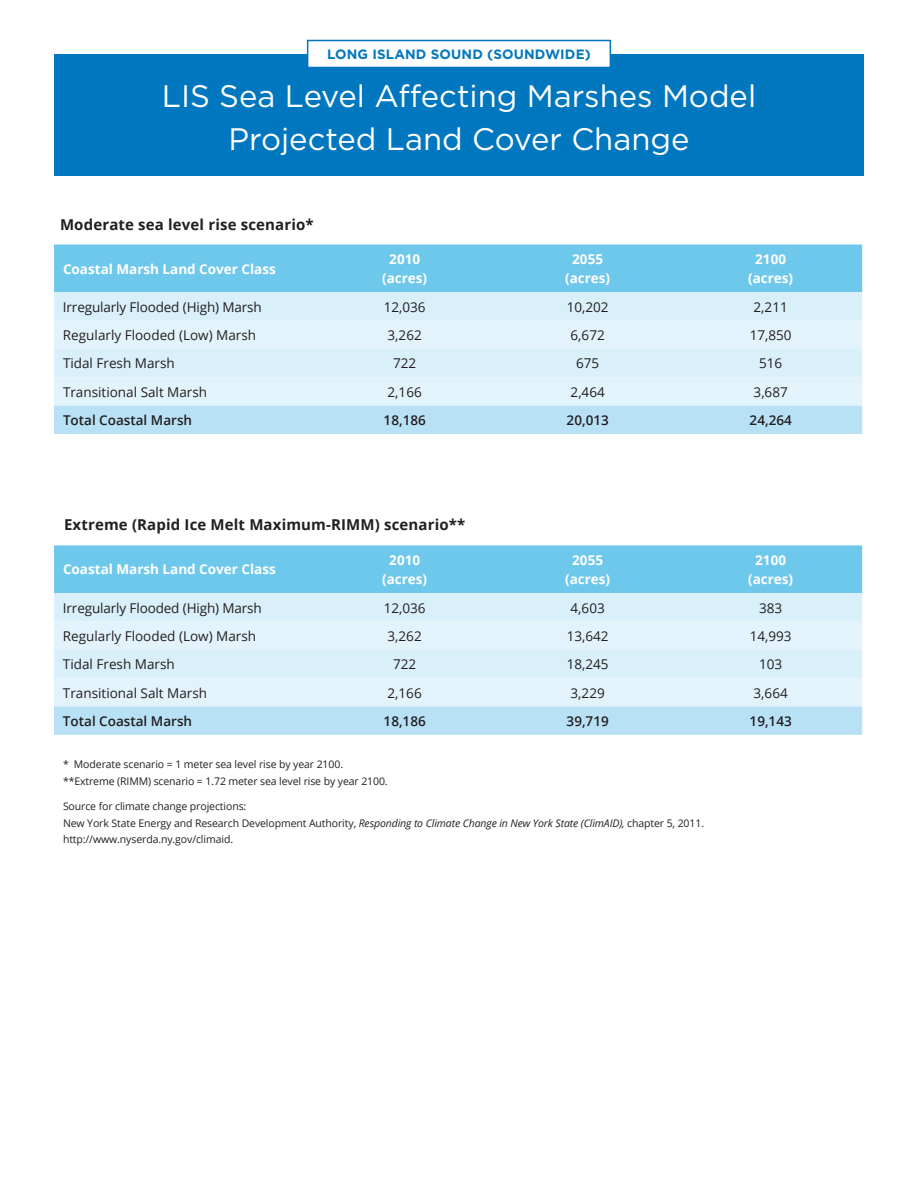
<style>
.page{position:relative;width:918px;height:1188px;background:#fff}
.page>*{position:absolute;margin:0;border:0;box-sizing:border-box;transform-origin:0 0}
.t1{font:31.05px/43.2px "Gotham";color:#fff;text-align:center}
.t2{font:700 15px "Open Sans";letter-spacing:.01em;color:#231f20}
.t3{font:13.5px "Open Sans";color:#231f20}
.t4{font:700 13.5px/19.5px "Open Sans";color:#fff;text-align:center}
.t5{font:600 13.5px "Open Sans";color:#231f20}
.t6{font:700 13.5px "Gotham";letter-spacing:.01em;color:#0077be}
.t7{font:10.5px/16.5px "Open Sans";letter-spacing:-.01em;color:#231f20}
.s1{font-style:italic}
</style>
<div class="page">
<div style="left:54px;top:54px;width:810px;height:122px;background:#0077be"></div>
<div style="left:308px;top:40px;width:302px;height:28px;background:#fff"></div>
<div style="left:307px;top:40px;width:304px;height:28px;border:2px solid #0077be"></div>
<div style="left:54px;top:244px;width:808px;height:48px;background:#6ec8ec"></div>
<div style="left:54px;top:292px;width:808px;height:29px;background:#d9eff9"></div>
<svg style="left:54px;top:321px;width:808px;height:85px;background:#dff1fa"></svg>
<div style="left:54px;top:406px;width:808px;height:28px;background:#b8e1f5"></div>
<div style="left:54px;top:545px;width:808px;height:48px;background:#6ec8ec"></div>
<div style="left:54px;top:593px;width:808px;height:29px;background:#d9eff9"></div>
<svg style="left:54px;top:622px;width:808px;height:85px;background:#dff1fa"></svg>
<div style="left:54px;top:707px;width:808px;height:28px;background:#b8e1f5"></div>
<p class="t6" style="left:327px;top:46px;width:265px">LONG ISLAND SOUND (SOUNDWIDE)</p>
<h1 class="t1" style="left:162px;top:74px;width:596px">LIS Sea Level Affecting Marshes Model<br>Projected Land Cover Change</h1>
<p class="t2" style="left:60px;top:214px;width:255px">Moderate sea level rise scenario*</p>
<p class="t4" style="left:63px;top:259px;width:214px">Coastal Marsh Land Cover Class</p>
<p class="t4" style="left:382px;top:249px;width:47px">2010 (acres)</p>
<p class="t4" style="left:565px;top:249px;width:47px">2055 (acres)</p>
<p class="t4" style="left:748px;top:249px;width:47px">2100 (acres)</p>
<p class="t3" style="left:63px;top:298px;width:200px">Irregularly Flooded (High) Marsh</p>
<p class="t3" style="left:384px;top:298px;width:43px">12,036</p>
<p class="t3" style="left:567px;top:298px;width:43px">10,202</p>
<p class="t3" style="left:754px;top:298px;width:36px">2,211</p>
<p class="t3" style="left:63px;top:326px;width:195px">Regularly Flooded (Low) Marsh</p>
<p class="t3" style="left:388px;top:326px;width:36px">3,262</p>
<p class="t3" style="left:571px;top:326px;width:36px">6,672</p>
<p class="t3" style="left:750px;top:326px;width:43px">17,850</p>
<p class="t3" style="left:63px;top:354px;width:113px">Tidal Fresh Marsh</p>
<p class="t3" style="left:393px;top:354px;width:25px">722</p>
<p class="t3" style="left:576px;top:354px;width:25px">675</p>
<p class="t3" style="left:759px;top:354px;width:25px">516</p>
<p class="t3" style="left:63px;top:382px;width:146px">Transitional Salt Marsh</p>
<p class="t3" style="left:388px;top:382px;width:36px">2,166</p>
<p class="t3" style="left:571px;top:382px;width:36px">2,464</p>
<p class="t3" style="left:754px;top:382px;width:36px">3,687</p>
<p class="t5" style="left:63px;top:411px;width:131px">Total Coastal Marsh</p>
<p class="t5" style="left:384px;top:411px;width:44px">18,186</p>
<p class="t5" style="left:567px;top:411px;width:44px">20,013</p>
<p class="t5" style="left:750px;top:411px;width:44px">24,264</p>
<p class="t2" style="left:64px;top:514px;width:403px">Extreme (Rapid Ice Melt Maximum-RIMM) scenario**</p>
<p class="t4" style="left:63px;top:559px;width:214px">Coastal Marsh Land Cover Class</p>
<p class="t4" style="left:382px;top:550px;width:47px">2010 (acres)</p>
<p class="t4" style="left:565px;top:550px;width:47px">2055 (acres)</p>
<p class="t4" style="left:748px;top:550px;width:47px">2100 (acres)</p>
<p class="t3" style="left:63px;top:598px;width:200px">Irregularly Flooded (High) Marsh</p>
<p class="t3" style="left:384px;top:598px;width:43px">12,036</p>
<p class="t3" style="left:571px;top:598px;width:36px">4,603</p>
<p class="t3" style="left:759px;top:598px;width:25px">383</p>
<p class="t3" style="left:63px;top:627px;width:195px">Regularly Flooded (Low) Marsh</p>
<p class="t3" style="left:388px;top:627px;width:36px">3,262</p>
<p class="t3" style="left:567px;top:627px;width:43px">13,642</p>
<p class="t3" style="left:750px;top:627px;width:43px">14,993</p>
<p class="t3" style="left:63px;top:655px;width:113px">Tidal Fresh Marsh</p>
<p class="t3" style="left:393px;top:655px;width:25px">722</p>
<p class="t3" style="left:567px;top:655px;width:43px">18,245</p>
<p class="t3" style="left:759px;top:655px;width:25px">103</p>
<p class="t3" style="left:63px;top:683px;width:146px">Transitional Salt Marsh</p>
<p class="t3" style="left:388px;top:683px;width:36px">2,166</p>
<p class="t3" style="left:571px;top:683px;width:36px">3,229</p>
<p class="t3" style="left:754px;top:683px;width:36px">3,664</p>
<p class="t5" style="left:63px;top:712px;width:131px">Total Coastal Marsh</p>
<p class="t5" style="left:384px;top:712px;width:44px">18,186</p>
<p class="t5" style="left:567px;top:712px;width:44px">39,719</p>
<p class="t5" style="left:750px;top:712px;width:44px">19,143</p>
<p class="t7" style="left:63px;top:756px;width:326px">* Moderate scenario = 1 meter sea level rise by year 2100. **Extreme (RIMM) scenario = 1.72 meter sea level rise by year 2100.</p>
<p class="t7" style="left:63px;top:798px;width:643px">Source for climate change projections:<br>New York State Energy and Research Development Authority, <span class="s1">Responding to Climate Change in New York State (ClimAID),</span> chapter 5, 2011. http://www.nyserda.ny.gov/climaid.</p>
</div>
